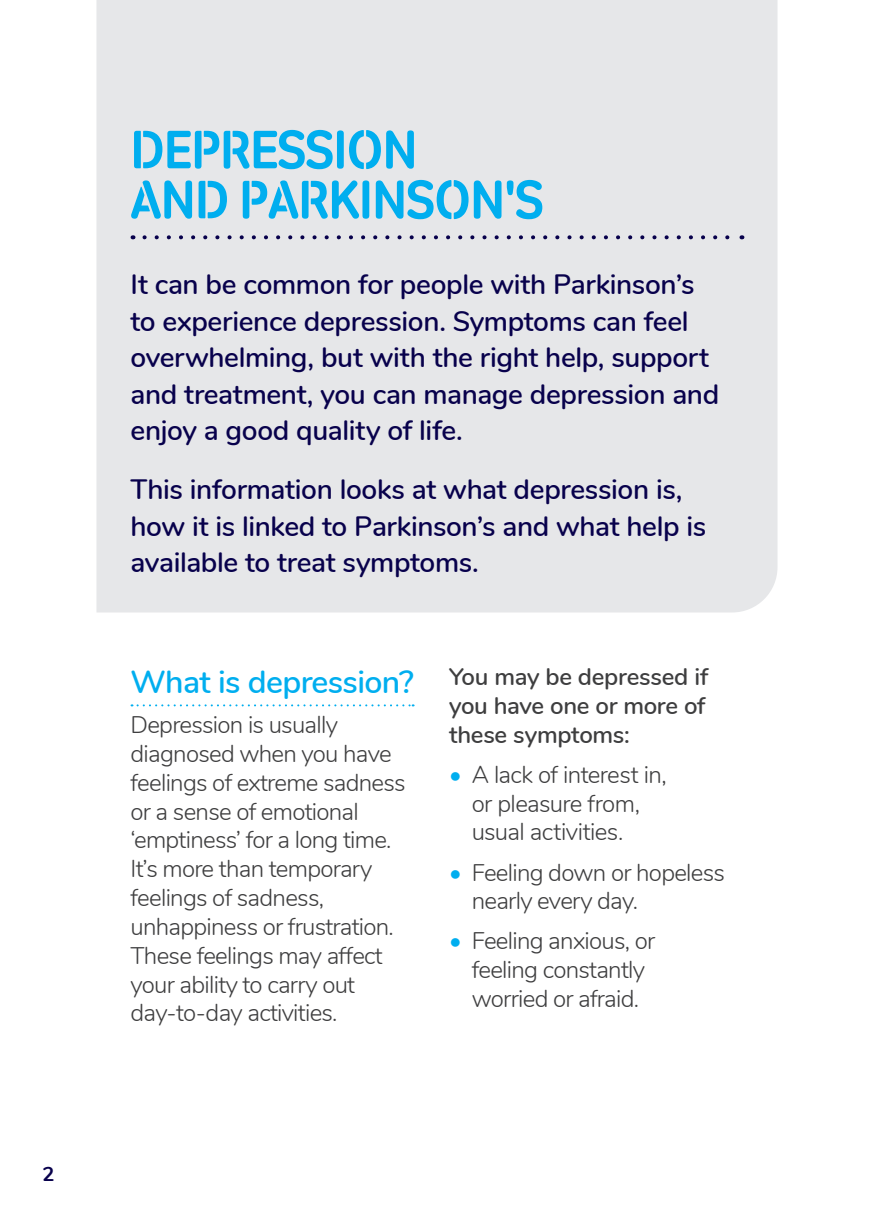
<style>
.page{position:relative;width:874px;height:1225px;background:#fff}
.page>*{position:absolute;margin:0;border:0;box-sizing:border-box;transform-origin:0 0}
.Section_Header{font:54px/50px "Parkinsons UK Stencil";letter-spacing:-.01em;color:#00aeef}
._2-column_headers_16{font:600 32px "Nunito";letter-spacing:-.02em;color:#00aeef}
.Section_Intro_text_1{font:600 28px/36.4px "Nunito";letter-spacing:-.015em;color:#08014c}
._2_column_body_text{font:300 24px/28.8px "Nunito";letter-spacing:-.03em;color:#3e3e3f}
.Bullet_point_header{font:600 24px/28.8px "Nunito";letter-spacing:-.015em;color:#3e3e3f;text-align:justify}
.Left_hand_page_numbe{font:700 20px "Nunito";color:#08014c}
.s1{font-weight:400;color:#00aeef}
</style>
<div class="page">
<div style="left:96px;top:0;width:681px;height:612px;background:#e6e7e9"></div>
<svg style="left:144px;top:235px;width:591px;height:4px;background:#aeadc1"></svg>
<svg style="left:131px;top:704px;width:282px;height:2px"></svg>
<p class="Left_hand_page_numbe" style="left:43px;top:1159px;width:14px">2</p>
<p class="Section_Header" style="left:130px;top:125px;width:414px">DEPRESSION<br>AND PARKINSON'S</p>
<p class="Section_Intro_text_1" style="left:130px;top:265px;width:590px">It can be common for people with Parkinson’s to experience depression. Symptoms can feel overwhelming, but with the right help, support and treatment, you can manage depression and enjoy a good quality of life.</p>
<p class="Section_Intro_text_1" style="left:130px;top:469px;width:577px">This information looks at what depression is, how it is linked to Parkinson’s and what help is available to treat symptoms.</p>
<p class="_2-column_headers_16" style="left:130px;top:658px;width:284px">What is depression?</p>
<p class="_2_column_body_text" style="left:130px;top:709px;width:276px">Depression is usually diagnosed when you have feelings of extreme sadness or a sense of emotional ‘emptiness’ for a long time.<br>It’s more than temporary feelings of sadness, unhappiness or frustration.<br>These feelings may affect your ability to carry out day-to-day activities.</p>
<p class="Bullet_point_header" style="left:449px;top:661px;width:261px">You may be depressed if you have one or more of these symptoms:</p>
<p class="_2_column_body_text" style="left:471px;top:758px;width:196px;text-indent:-23px"><span class="s1">•</span> A lack of interest in, or pleasure from, usual activities.</p>
<p class="_2_column_body_text" style="left:471px;top:856px;width:255px;text-indent:-23px"><span class="s1">•</span> Feeling down or hopeless nearly every day.</p>
<p class="_2_column_body_text" style="left:449px;top:925px;width:207px;text-align:center"><span class="s1">•</span> Feeling anxious, or feeling constantly worried or afraid.</p>
</div>
